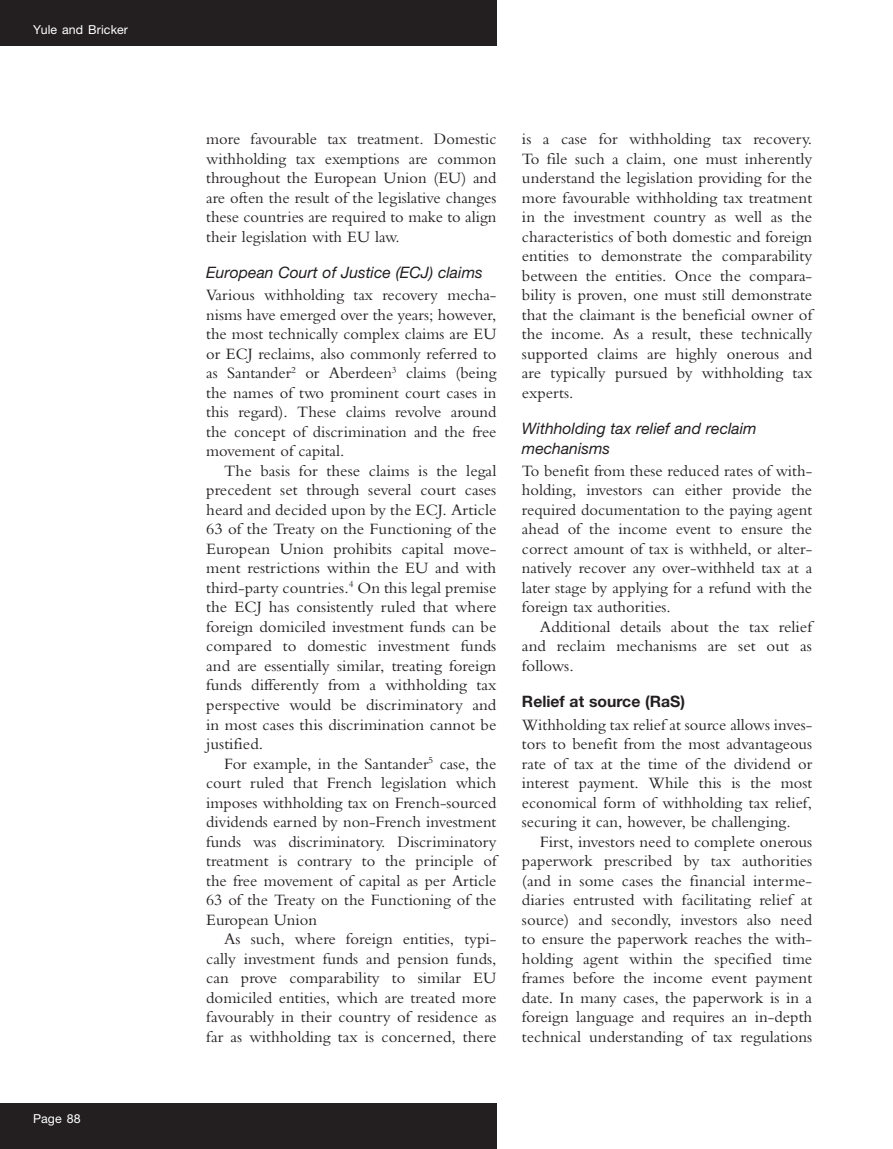
<style>
.page{position:relative;width:893px;height:1149px;background:#fff}
.page>*{position:absolute;margin:0;border:0;box-sizing:border-box;transform-origin:0 0}
.text_indent{font:16.5px/19.5px "Bembo MT Pro";color:#231f20;text-align:justify}
.text{font:16.5px/19.5px "Bembo MT Pro";color:#231f20;text-align:justify}
.c_head{font:italic 15.75px/19.5px "Helvetica Neue LT Pro";color:#231f20}
.b_head{font:700 15.75px "Helvetica Neue LT Pro";color:#231f20}
.t1{font:12.3px "Helvetica Neue LT Pro";letter-spacing:.01em;color:#fff}
</style>
<div class="page">
<div style="left:0;top:0;width:496px;height:46px;background:#231f20"></div>
<div style="left:0;top:1103px;width:496px;height:45px;background:#231f20"></div>
<p class="t1" style="left:33px;top:22px;width:96px">Yule and Bricker</p>
<p class="t1" style="left:33px;top:1110px;width:49px">Page 88</p>
<p class="text" style="left:206px;top:129px;width:292px">more favourable tax treatment. Domestic withholding tax exemptions are common throughout the European Union (EU) and are often the result of the legislative changes these countries are required to make to align their legislation with EU law.</p>
<p class="c_head" style="left:206px;top:262px;width:278px">European Court of Justice (ECJ) claims</p>
<p class="text" style="left:206px;top:285px;width:292px">Various withholding tax recovery mecha&shy;nisms have emerged over the years; however, the most technically complex claims are EU or ECJ reclaims, also commonly referred to as Santander<sup>2</sup> or Aberdeen<sup>3</sup> claims (being the names of two prominent court cases in this regard). These claims revolve around the concept of discrimination and the free movement of capital.</p>
<p class="text_indent" style="left:206px;top:460px;width:292px;text-indent:18px">The basis for these claims is the legal precedent set through several court cases heard and decided upon by the ECJ. Article 63 of the Treaty on the Functioning of the European Union prohibits capital move&shy;ment restrictions within the EU and with third-party countries.<sup>4</sup> On this legal premise the ECJ has consistently ruled that where foreign domiciled investment funds can be compared to domestic investment funds and are essentially similar, treating foreign funds differently from a withholding tax perspective would be discriminatory and in most cases this discrimination cannot be justified.</p>
<p class="text_indent" style="left:206px;top:753px;width:292px;text-indent:18px">For example, in the Santander<sup>5</sup> case, the court ruled that French legislation which imposes withholding tax on French-sourced dividends earned by non-French investment funds was discriminatory. Discriminatory treatment is contrary to the principle of the free movement of capital as per Article 63 of the Treaty on the Functioning of the European Union</p>
<p class="text_indent" style="left:206px;top:928px;width:292px;text-indent:18px">As such, where foreign entities, typi&shy;cally investment funds and pension funds, can prove comparability to similar EU domiciled entities, which are treated more favourably in their country of residence as far as withholding tax is concerned, there</p>
<p class="text_indent" style="left:522px;top:129px;width:292px">is a case for withholding tax recovery.<br>To file such a claim, one must inherently understand the legislation providing for the more favourable withholding tax treatment in the investment country as well as the characteristics of both domestic and foreign entities to demonstrate the comparability between the entities. Once the compara&shy;bility is proven, one must still demonstrate that the claimant is the beneficial owner of the income. As a result, these technically supported claims are highly onerous and are typically pursued by withholding tax experts.</p>
<p class="c_head" style="left:522px;top:418px;width:236px">Withholding tax relief and reclaim mechanisms</p>
<p class="text" style="left:522px;top:460px;width:292px">To benefit from these reduced rates of with&shy;holding, investors can either provide the required documentation to the paying agent ahead of the income event to ensure the correct amount of tax is withheld, or alter&shy;natively recover any over-withheld tax at a later stage by applying for a refund with the foreign tax authorities.</p>
<p class="text_indent" style="left:522px;top:616px;width:291px;text-indent:18px">Additional details about the tax relief and reclaim mechanisms are set out as follows.</p>
<p class="b_head" style="left:522px;top:691px;width:165px">Relief at source (RaS)</p>
<p class="text" style="left:522px;top:714px;width:292px">Withholding tax relief at source allows inves&shy;tors to benefit from the most advantageous rate of tax at the time of the dividend or interest payment. While this is the most economical form of withholding tax relief, securing it can, however, be challenging.</p>
<p class="text_indent" style="left:522px;top:831px;width:292px;text-indent:18px">First, investors need to complete onerous paperwork prescribed by tax authorities (and in some cases the financial interme&shy;diaries entrusted with facilitating relief at source) and secondly, investors also need to ensure the paperwork reaches the with&shy;holding agent within the specified time frames before the income event payment date. In many cases, the paperwork is in a foreign language and requires an in-depth technical understanding of tax regulations</p>
</div>
